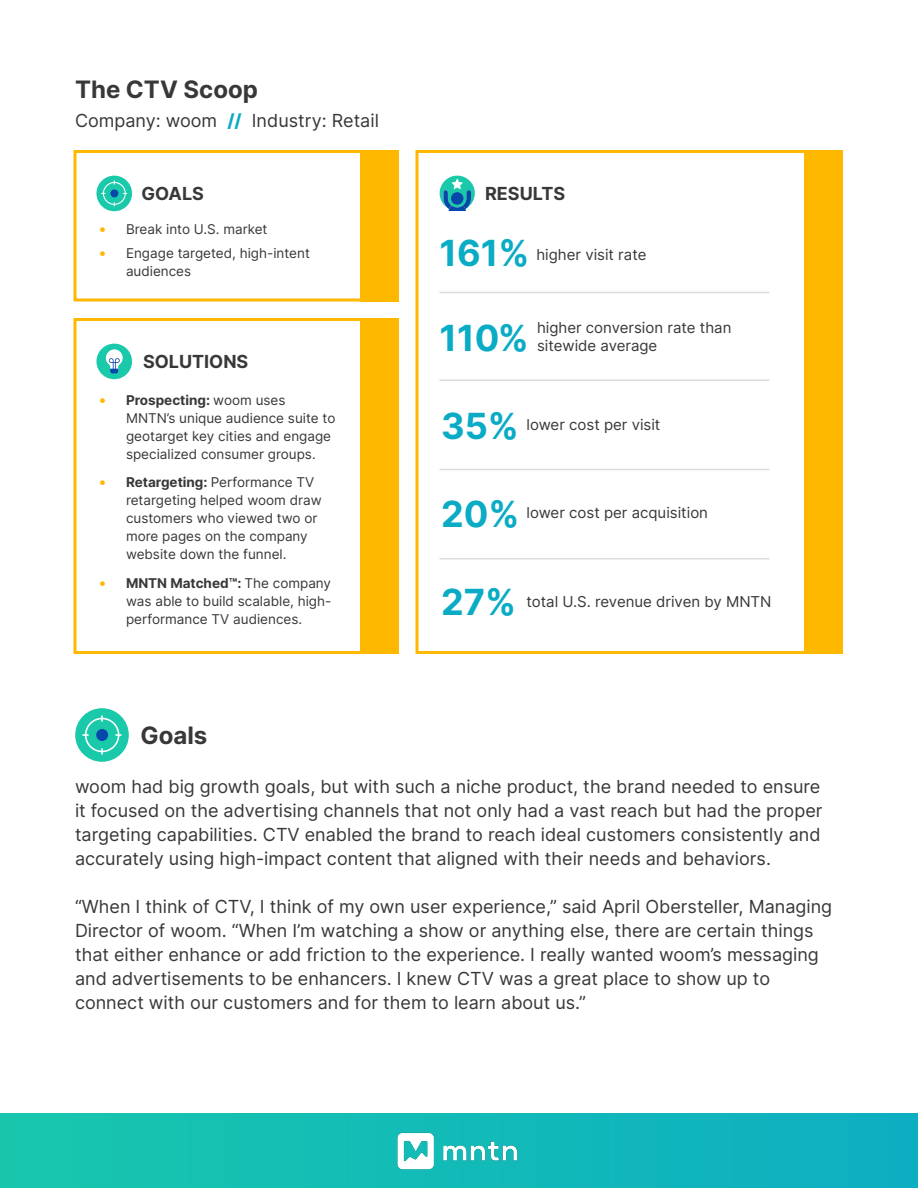
<style>
.page{position:relative;width:918px;height:1188px;background:#fff}
.page>*{position:absolute;margin:0;border:0;box-sizing:border-box;transform-origin:0 0}
.t1{font:700 36px "Inter";color:#0aabc5}
.t2{font:700 24px "Inter";color:#383838}
.t3{font:18px/24px "Inter";color:#383838;text-align:justify}
.t4{font:700 18px "Inter";color:#383838}
.t5{font:15px/18px "Inter";color:#383838}
.t6{font:13.5px/18px "Inter";color:#383838}
.s1{font-weight:800;color:#0aabc5}
.s2{font-weight:700;font-size:15px;color:#ffb800}
.s3{font-weight:700}
</style>
<div class="page">
<svg style="left:415px;top:150px;width:389px;height:504px"></svg>
<div style="left:0;top:1113px;width:918px;height:75px;background:#12bab7"></div>
<img style="left:397px;top:1132px;width:121px;height:38px">
<svg style="left:73px;top:150px;width:287px;height:152px"></svg>
<div style="left:96px;top:176px;width:36px;height:35px;background:#1ac9aa;border-radius:50%"></div>
<svg style="left:101px;top:180px;width:26px;height:27px"></svg>
<div style="left:360px;top:150px;width:39px;height:152px;background:#ffb800"></div>
<div style="left:75px;top:708px;width:54px;height:54px;background:#1ac9aa;border-radius:50%"></div>
<svg style="left:82px;top:715px;width:40px;height:40px"></svg>
<svg style="left:440px;top:176px;width:35px;height:35px"></svg>
<div style="left:804px;top:150px;width:39px;height:504px;background:#ffb800"></div>
<svg style="left:73px;top:318px;width:287px;height:336px"></svg>
<div style="left:360px;top:318px;width:39px;height:336px;background:#ffb800"></div>
<hr style="left:440px;top:292px;width:330px;height:1px;background:#dcdcdc">
<hr style="left:440px;top:380px;width:330px;height:1px;background:#dcdcdc">
<hr style="left:440px;top:469px;width:330px;height:1px;background:#dcdcdc">
<hr style="left:440px;top:558px;width:330px;height:2px;background:#dcdcdc">
<h2 class="t2" style="left:75px;top:72px;width:184px">The CTV Scoop</h2>
<p class="t3" style="left:75px;top:108px;width:305px">Company: woom <span class="s1">//</span> Industry: Retail</p>
<p class="t4" style="left:142px;top:180px;width:64px">GOALS</p>
<p class="t6" style="left:99px;top:220px;width:170px"><span class="s2">•</span> Break into U.S. market</p>
<p class="t6" style="left:126px;top:244px;width:185px;text-indent:-27px"><span class="s2">•</span> Engage targeted, high-intent audiences</p>
<p class="t4" style="left:143px;top:348px;width:107px">SOLUTIONS</p>
<p class="t6" style="left:126px;top:390px;width:211px;text-indent:-27px"><span class="s2">•</span> <span class="s3">Prospecting:</span> woom uses<br>MNTN’s unique audience suite to geotarget key cities and engage specialized consumer groups.</p>
<p class="t6" style="left:126px;top:473px;width:197px;text-indent:-27px"><span class="s2">•</span> <span class="s3">Retargeting:</span> Performance TV retargeting helped woom draw customers who viewed two or more pages on the company website down the funnel.</p>
<p class="t6" style="left:126px;top:573px;width:207px;text-align:justify;text-indent:-27px"><span class="s2">•</span> <span class="s3">MNTN Matched™:</span> The company was able to build scalable, high&shy;performance TV audiences.</p>
<p class="t4" style="left:485px;top:180px;width:82px">RESULTS</p>
<h1 class="t1" style="left:440px;top:226px;width:91px">161%</h1>
<p class="t5" style="left:536px;top:245px;width:112px">higher visit rate</p>
<h1 class="t1" style="left:440px;top:311px;width:91px">110%</h1>
<p class="t5" style="left:537px;top:318px;width:196px">higher conversion rate than sitewide average</p>
<h1 class="t1" style="left:441px;top:399px;width:79px">35%</h1>
<p class="t5" style="left:526px;top:415px;width:135px">lower cost per visit</p>
<h1 class="t1" style="left:441px;top:487px;width:80px">20%</h1>
<p class="t5" style="left:526px;top:503px;width:183px">lower cost per acquisition</p>
<h1 class="t1" style="left:441px;top:575px;width:77px">27%</h1>
<p class="t5" style="left:526px;top:592px;width:247px">total U.S. revenue driven by MNTN</p>
<h2 class="t2" style="left:140px;top:717px;width:68px">Goals</h2>
<p class="t3" style="left:75px;top:774px;width:749px">woom had big growth goals, but with such a niche product, the brand needed to ensure it focused on the advertising channels that not only had a vast reach but had the proper targeting capabilities. CTV enabled the brand to reach ideal customers consistently and accurately using high-impact content that aligned with their needs and behaviors.</p>
<p class="t3" style="left:75px;top:894px;width:759px;text-align:left">“When I think of CTV, I think of my own user experience,” said April Obersteller, Managing Director of woom. “When I’m watching a show or anything else, there are certain things that either enhance or add friction to the experience. I really wanted woom’s messaging and advertisements to be enhancers. I knew CTV was a great place to show up to connect with our customers and for them to learn about us.”</p>
</div>
